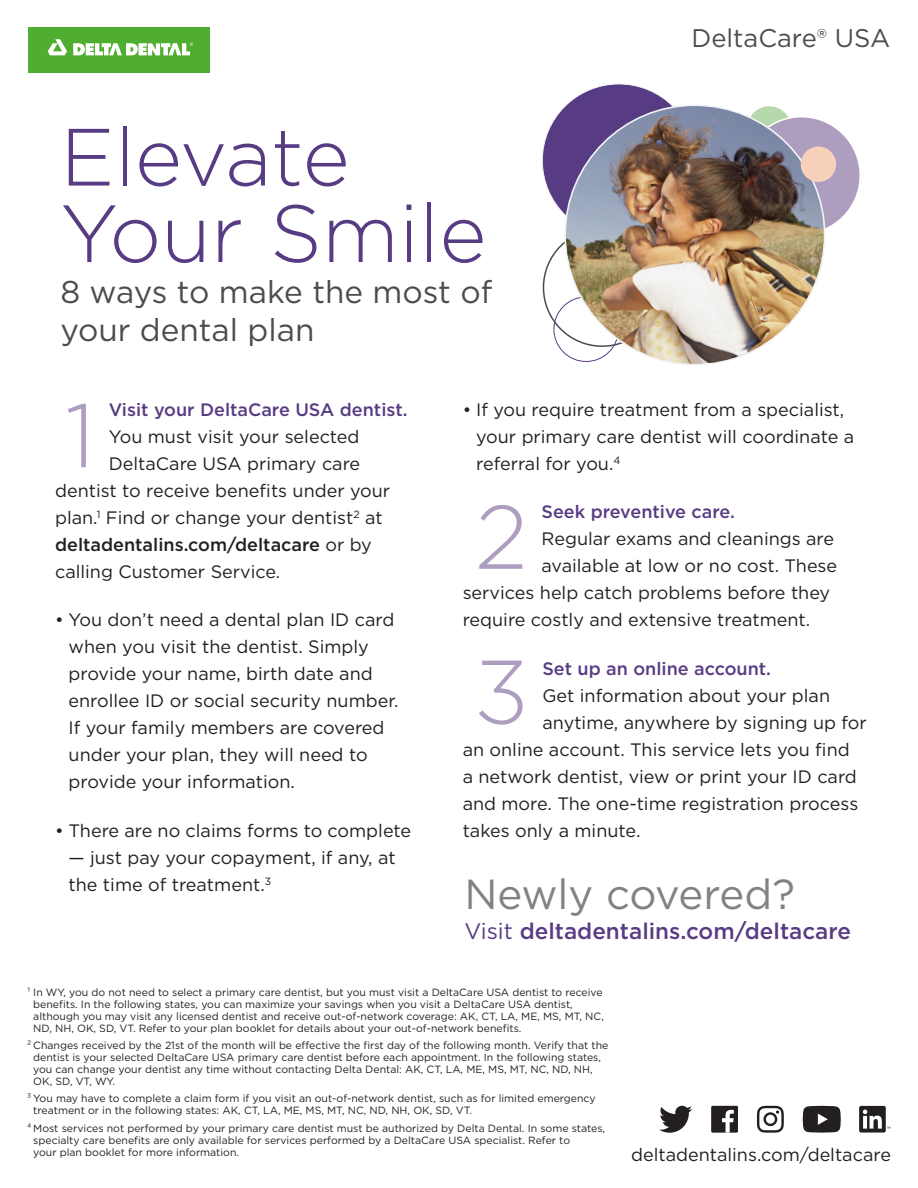
<style>
.page{position:relative;width:918px;height:1188px;background:#fff}
.page>*{position:absolute;margin:0;border:0;box-sizing:border-box;transform-origin:0 0}
.BigNumbers{font:300 90px "Gotham";color:#ad9ebf}
.t1{font:300 81px/76.5px "Gotham";color:#583c83}
.t2{font:42px "Gotham";letter-spacing:-.01em;color:#808285}
.t3{font:31.5px/37.5px "Gotham";color:#4b4c4d}
.t4{font:25.5px "Gotham";color:#4b4c4d}
.t5{font:500 22.5px "Gotham";color:#583c83}
.Body{font:18px/27px "Gotham";color:#231f20}
.SubHead{font:500 18px "Gotham";color:#583c83}
.Body-2{font:500 18px "Gotham";color:#231f20}
.t6{font:10.5px/12px "Gotham";color:#231f20}
.s1{font-weight:400}
</style>
<div class="page">
<div style="left:747px;top:106px;width:44px;height:44px;background:#b5d9ad;border-radius:50%"></div>
<div style="left:743px;top:117px;width:117px;height:117px;background:#ad9ebf;border-radius:50%"></div>
<div style="left:542px;top:84px;width:154px;height:153px;background:#583c83;border-radius:50%"></div>
<img style="left:565px;top:105px;width:260px;height:260px;border-radius:130px">
<div style="left:801px;top:147px;width:35px;height:35px;background:#f7d0ba;border-radius:50%"></div>
<div style="left:28px;top:27px;width:182px;height:45px;background:#4fad2f"></div>
<svg style="left:48px;top:39px;width:19px;height:16px"></svg>
<svg style="left:73px;top:43px;width:120px;height:13px"></svg>
<svg style="left:659px;top:1106px;width:33px;height:27px"></svg>
<div style="left:711px;top:1106px;width:27px;height:27px;background:#231f20"></div>
<svg style="left:722px;top:1110px;width:12px;height:23px"></svg>
<svg style="left:757px;top:1106px;width:27px;height:27px"></svg>
<svg style="left:803px;top:1106px;width:38px;height:27px"></svg>
<svg style="left:859px;top:1106px;width:31px;height:27px"></svg>
<p class="t1" style="left:60px;top:116px;width:428px">Elevate<br>Your Smile</p>
<p class="t3" style="left:60px;top:273px;width:433px">8 ways to make the most of your dental plan</p>
<p class="t4" style="left:692px;top:22px;width:200px">DeltaCare® USA</p>
<p class="SubHead" style="left:109px;top:398px;width:300px">Visit your DeltaCare USA dentist.</p>
<p class="Body" style="left:109px;top:423px;width:252px">You must visit your selected</p>
<p class="Body" style="left:109px;top:450px;width:253px">DeltaCare USA primary care</p>
<p class="Body" style="left:55px;top:477px;width:337px">dentist to receive benefits under your</p>
<p class="Body" style="left:55px;top:504px;width:329px">plan.<sup>1</sup> Find or change your dentist<sup>2</sup> at</p>
<p class="Body-2" style="left:55px;top:533px;width:318px">deltadentalins.com/deltacare <span class="s1">or by</span></p>
<p class="Body" style="left:55px;top:558px;width:227px">calling Customer Service.</p>
<p class="Body" style="left:69px;top:606px;width:331px;text-indent:-14px">• You don’t need a dental plan ID card when you visit the dentist. Simply provide your name, birth date and enrollee ID or social security number.<br>If your family members are covered under your plan, they will need to provide your information.</p>
<p class="Body" style="left:55px;top:817px;width:358px">• There are no claims forms to complete</p>
<p class="Body" style="left:69px;top:844px;width:329px">— just pay your copayment, if any, at the time of treatment.<sup>3</sup></p>
<p class="BigNumbers" style="left:65px;top:379px;width:32px">1</p>
<p class="Body" style="left:476px;top:396px;width:380px;text-indent:-14px">• If you require treatment from a specialist, your primary care dentist will coordinate a referral for you.<sup>4</sup></p>
<p class="SubHead" style="left:542px;top:500px;width:195px">Seek preventive care.</p>
<p class="Body" style="left:542px;top:525px;width:294px">Regular exams and cleanings are</p>
<p class="Body" style="left:542px;top:552px;width:297px">available at low or no cost. These</p>
<p class="Body" style="left:463px;top:579px;width:369px">services help catch problems before they</p>
<p class="Body" style="left:463px;top:606px;width:349px">require costly and extensive treatment.</p>
<p class="SubHead" style="left:542px;top:657px;width:230px">Set up an online account.</p>
<p class="Body" style="left:542px;top:682px;width:289px">Get information about your plan</p>
<p class="Body" style="left:542px;top:709px;width:326px">anytime, anywhere by signing up for</p>
<p class="Body" style="left:463px;top:736px;width:389px">an online account. This service lets you find</p>
<p class="Body" style="left:463px;top:763px;width:396px">a network dentist, view or print your ID card</p>
<p class="Body" style="left:463px;top:790px;width:397px">and more. The one-time registration process</p>
<p class="Body" style="left:463px;top:817px;width:179px">takes only a minute.</p>
<p class="BigNumbers" style="left:475px;top:480px;width:55px">2</p>
<p class="BigNumbers" style="left:474px;top:635px;width:56px">3</p>
<p class="t2" style="left:464px;top:867px;width:332px">Newly covered?</p>
<p class="t5" style="left:464px;top:916px;width:388px"><span class="s1">Visit</span> deltadentalins.com/deltacare</p>
<p class="t6" style="left:33px;top:986px;width:572px;text-indent:-6px">1 In WY, you do not need to select a primary care dentist, but you must visit a DeltaCare USA dentist to receive benefits. In the following states, you can maximize your savings when you visit a DeltaCare USA dentist, although you may visit any licensed dentist and receive out-of-network coverage: AK, CT, LA, ME, MS, MT, NC, ND, NH, OK, SD, VT. Refer to your plan booklet for details about your out-of-network benefits.</p>
<p class="t6" style="left:33px;top:1039px;width:577px;text-indent:-6px">2 Changes received by the 21st of the month will be effective the first day of the following month. Verify that the dentist is your selected DeltaCare USA primary care dentist before each appointment. In the following states, you can change your dentist any time without contacting Delta Dental: AK, CT, LA, ME, MS, MT, NC, ND, NH, OK, SD, VT, WY.</p>
<p class="t6" style="left:33px;top:1092px;width:564px;text-indent:-6px">3 You may have to complete a claim form if you visit an out-of-network dentist, such as for limited emergency treatment or in the following states: AK, CT, LA, ME, MS, MT, NC, ND, NH, OK, SD, VT.</p>
<p class="t6" style="left:33px;top:1122px;width:573px;text-indent:-6px">4 Most services not performed by your primary care dentist must be authorized by Delta Dental. In some states, specialty care benefits are only available for services performed by a DeltaCare USA specialist. Refer to<br>your plan booklet for more information.</p>
<p class="Body" style="left:631px;top:1141px;width:261px">deltadentalins.com/deltacare</p>
</div>
